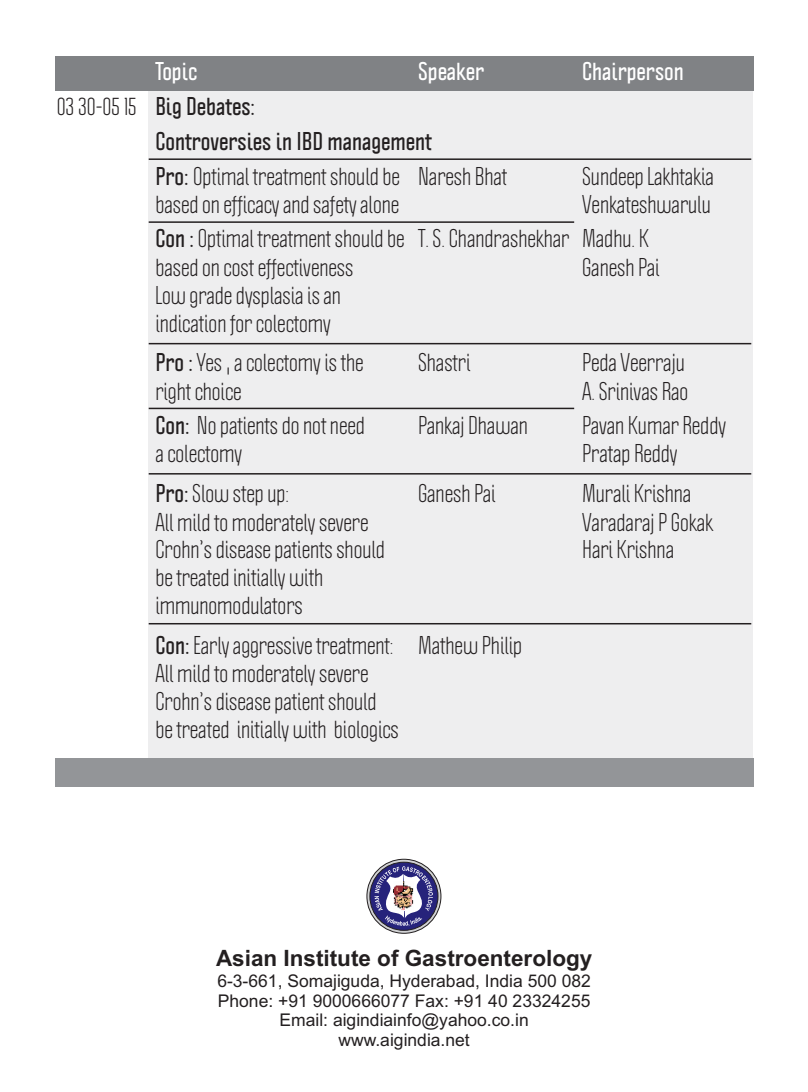
<style>
.page{position:relative;width:808px;height:1092px;background:#fff}
.page>*{position:absolute;margin:0;border:0;box-sizing:border-box;transform-origin:0 0}
.t1{font:22.5px/28px "Politica";color:#231f20}
.t2{font:700 22.5px/35px "Politica";color:#231f20}
.t3{font:700 22.5px "Arial";color:#231f20}
.t4{font:700 22.5px "Politica";color:#fff}
.t5{font:17.5px/19.5px "Arial";color:#231f20;text-align:center}
.s1{font-weight:400}
.s2{font-weight:700}
</style>
<div class="page">
<div style="left:149px;top:85px;width:604px;height:673px;background:#eeeeef"></div>
<hr style="left:149px;top:623px;width:602px;height:1px;background:#231f20">
<div style="left:55px;top:758px;width:698px;height:28px;background:#939598"></div>
<hr style="left:149px;top:473px;width:602px;height:1px;background:#231f20">
<hr style="left:149px;top:407px;width:425px;height:2px;background:#231f20">
<hr style="left:149px;top:343px;width:602px;height:1px;background:#231f20">
<hr style="left:149px;top:158px;width:602px;height:2px;background:#231f20">
<hr style="left:149px;top:221px;width:425px;height:2px;background:#231f20">
<div style="left:55px;top:57px;width:698px;height:34px;background:#808285"></div>
<svg style="left:367px;top:859px;width:74px;height:74px"></svg>
<div style="left:367px;top:858px;width:74px;height:75px;border:1px solid #231f20;border-radius:50%"></div>
<svg style="left:370px;top:862px;width:68px;height:68px"></svg>
<div style="left:370px;top:861px;width:68px;height:69px;border:1px solid #231f20;border-radius:50%"></div>
<svg style="left:374px;top:866px;width:59px;height:60px"></svg>
<img style="left:394px;top:881px;width:19px;height:29px">
<p class="t1" style="left:57px;top:94px;width:81px">03 30-05 15</p>
<p class="t4" style="left:155px;top:63px;width:43px">Topic</p>
<p class="t4" style="left:418px;top:63px;width:68px">Speaker</p>
<p class="t4" style="left:582px;top:63px;width:103px">Chairperson</p>
<p class="t2" style="left:155px;top:90px;width:353px">Big Debates:<br>Controversies in IBD management<br>Pro: <span class="s1">Optimal treatment should be Naresh Bhat</span></p>
<p class="t1" style="left:582px;top:163px;width:133px;line-height:28.8px">Sundeep Lakhtakia<br>Venkateshwarulu</p>
<p class="t1" style="left:155px;top:192px;width:245px">based on efficacy and safety alone</p>
<p class="t1" style="left:155px;top:226px;width:416px"><span class="s2">Con :</span> Optimal treatment should be T. S. Chandrashekhar</p>
<p class="t1" style="left:155px;top:283px;width:187px">Low grade dysplasia is an</p>
<p class="t1" style="left:582px;top:226px;width:68px">Madhu. K</p>
<p class="t1" style="left:155px;top:255px;width:200px">based on cost effectiveness</p>
<p class="t1" style="left:582px;top:255px;width:79px">Ganesh Pai</p>
<p class="t1" style="left:155px;top:311px;width:177px">indication for colectomy</p>
<p class="t1" style="left:418px;top:350px;width:54px">Shastri</p>
<p class="t1" style="left:582px;top:350px;width:104px">Peda Veerraju</p>
<p class="t1" style="left:155px;top:379px;width:88px">right choice</p>
<p class="t1" style="left:582px;top:376px;width:145px;line-height:34px">A. Srinivas Rao<br>Pavan Kumar Reddy</p>
<p class="t1" style="left:155px;top:441px;width:88px">a colectomy</p>
<p class="t1" style="left:582px;top:441px;width:97px">Pratap Reddy</p>
<p class="t1" style="left:418px;top:481px;width:79px">Ganesh Pai</p>
<p class="t1" style="left:582px;top:481px;width:133px">Murali Krishna<br>Varadaraj P Gokak<br>Hari Krishna</p>
<p class="t1" style="left:155px;top:350px;width:210px"><span class="s2">Pro :</span> Yes , a colectomy is the</p>
<p class="t1" style="left:155px;top:413px;width:211px"><span class="s2">Con:</span> No patients do not need</p>
<p class="t1" style="left:418px;top:413px;width:111px">Pankaj Dhawan</p>
<p class="t1" style="left:155px;top:481px;width:231px"><span class="s2">Pro:</span> Slow step up:<br>All mild to moderately severe<br>Crohn’s disease patients should be treated initially with immunomodulators</p>
<p class="t1" style="left:155px;top:632px;width:245px"><span class="s2">Con:</span> Early aggressive treatment:<br>All mild to moderately severe Crohn’s disease patient should be treated initially with biologics</p>
<p class="t1" style="left:418px;top:632px;width:106px">Mathew Philip</p>
<p class="t3" style="left:216px;top:949px;width:378px">Asian Institute of Gastroenterology</p>
<p class="t5" style="left:217px;top:972px;width:375px">6-3-661, Somajiguda, Hyderabad, India 500 082<br>Phone: +91 9000666077 Fax: +91 40 23324255<br>Email: aigindiainfo@yahoo.co.in www.aigindia.net</p>
</div>
